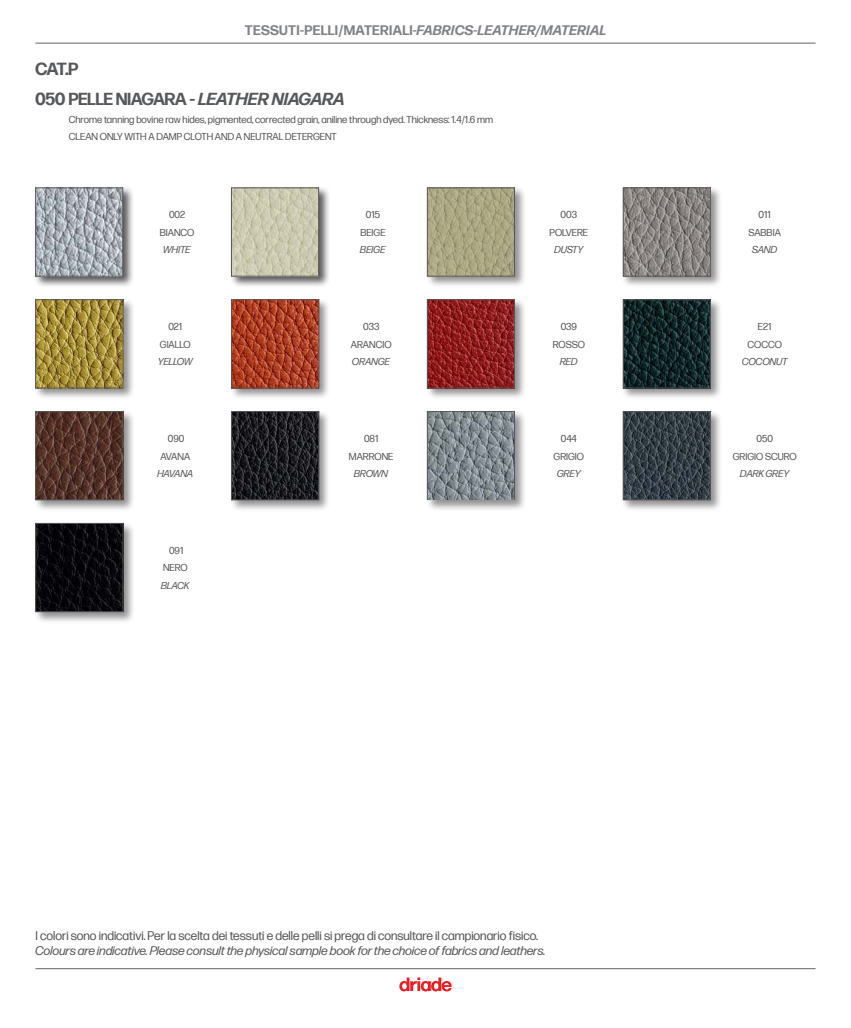
<style>
.page{position:relative;width:851px;height:1028px;background:#fff}
.page>*{position:absolute;margin:0;border:0;box-sizing:border-box;transform-origin:0 0}
.t1{font:700 17.5px "Forma Banner";color:#57585a}
.t2{font:italic 700 17.38px "Forma FB Deck";color:#57585a}
.t3{font:italic 700 13.75px "Forma FB Deck";letter-spacing:.025em;color:#808285}
.t4{font:12.5px "Forma Deck";color:#57585a}
.t5{font:italic 12.5px "Forma FB Deck";color:#57585a}
.t6{font:10px "Forma Deck";color:#57585a}
.t7{font:italic 10px "Forma FB Deck";color:#57585a}
.s1{font-family:"Forma Deck";font-style:normal}
.s2{font-family:"Forma Banner";font-style:normal;font-size:17.5px}
.s3{font-family:"Forma Banner";font-style:normal}
</style>
<div class="page">
<hr style="left:35px;top:43px;width:780px;height:1px;background:#808285">
<hr style="left:35px;top:968px;width:780px;height:1px;background:#808285">
<div style="left:34px;top:298px;width:101px;height:102px;background:#231f20;opacity:.5"></div>
<img style="left:37px;top:301px;width:84px;height:85px">
<div style="left:35px;top:299px;width:88px;height:89px;border:1px solid #57585a"></div>
<div style="left:229px;top:298px;width:102px;height:102px;background:#231f20;opacity:.5"></div>
<img style="left:233px;top:301px;width:84px;height:85px">
<div style="left:231px;top:299px;width:88px;height:89px;border:1px solid #57585a"></div>
<div style="left:34px;top:409px;width:101px;height:103px;background:#231f20;opacity:.5"></div>
<img style="left:37px;top:413px;width:84px;height:85px">
<div style="left:35px;top:411px;width:88px;height:89px;border:1px solid #57585a"></div>
<div style="left:34px;top:521px;width:101px;height:102px;background:#231f20;opacity:.5"></div>
<img style="left:37px;top:525px;width:84px;height:85px">
<div style="left:35px;top:523px;width:88px;height:89px;border:1px solid #57585a"></div>
<div style="left:229px;top:409px;width:102px;height:103px;background:#231f20;opacity:.5"></div>
<img style="left:233px;top:413px;width:84px;height:85px">
<div style="left:231px;top:411px;width:88px;height:89px;border:1px solid #57585a"></div>
<div style="left:425px;top:186px;width:101px;height:102px;background:#231f20;opacity:.5"></div>
<img style="left:429px;top:190px;width:83px;height:84px">
<div style="left:427px;top:188px;width:87px;height:88px;border:1px solid #57585a"></div>
<div style="left:621px;top:186px;width:101px;height:102px;background:#231f20;opacity:.5"></div>
<img style="left:625px;top:190px;width:83px;height:84px">
<div style="left:623px;top:188px;width:87px;height:88px;border:1px solid #57585a"></div>
<div style="left:425px;top:298px;width:101px;height:102px;background:#231f20;opacity:.5"></div>
<img style="left:429px;top:301px;width:83px;height:85px">
<div style="left:427px;top:299px;width:87px;height:89px;border:1px solid #57585a"></div>
<div style="left:621px;top:298px;width:101px;height:102px;background:#231f20;opacity:.5"></div>
<img style="left:625px;top:301px;width:83px;height:85px">
<div style="left:623px;top:299px;width:87px;height:89px;border:1px solid #57585a"></div>
<div style="left:425px;top:409px;width:101px;height:103px;background:#231f20;opacity:.5"></div>
<img style="left:429px;top:413px;width:83px;height:85px">
<div style="left:427px;top:411px;width:87px;height:89px;border:1px solid #57585a"></div>
<div style="left:621px;top:409px;width:101px;height:103px;background:#231f20;opacity:.5"></div>
<img style="left:625px;top:413px;width:83px;height:85px">
<div style="left:623px;top:411px;width:87px;height:89px;border:1px solid #57585a"></div>
<div style="left:34px;top:186px;width:101px;height:102px;background:#231f20;opacity:.75"></div>
<img style="left:37px;top:190px;width:84px;height:84px">
<div style="left:35px;top:188px;width:88px;height:88px;border:1px solid #57585a"></div>
<div style="left:229px;top:186px;width:102px;height:102px;background:#231f20;opacity:.75"></div>
<img style="left:233px;top:190px;width:84px;height:84px">
<div style="left:231px;top:188px;width:88px;height:88px;border:1px solid #57585a"></div>
<svg style="left:399px;top:977px;width:52px;height:14px"></svg>
<p class="t1" style="left:35px;top:57px;width:44px">CAT.P</p>
<p class="t3" style="left:245px;top:22px;width:363px"><span class="s1">TESSUTI-PELLI/MATERIALI</span>-FABRICS-LEATHER/MATERIAL</p>
<p class="t2" style="left:35px;top:88px;width:311px"><span class="s2">050</span> <span class="s3">PELLE NIAGARA -</span> LEATHER NIAGARA</p>
<p class="t6" style="left:69px;top:113px;width:425px">Chrome tanning bovine raw hides, pigmented, corrected grain, aniline through dyed. Thickness: 1.4/1.6 mm</p>
<p class="t6" style="left:69px;top:130px;width:269px">CLEAN ONLY WITH A DAMP CLOTH AND A NEUTRAL DETERGENT</p>
<p class="t6" style="left:169px;top:209px;width:18px">002</p>
<p class="t6" style="left:160px;top:226px;width:36px">BIANCO</p>
<p class="t7" style="left:163px;top:244px;width:29px">WHITE</p>
<p class="t6" style="left:168px;top:321px;width:15px">021</p>
<p class="t6" style="left:160px;top:338px;width:32px">GIALLO</p>
<p class="t7" style="left:158px;top:356px;width:36px">YELLOW</p>
<p class="t6" style="left:168px;top:432px;width:18px">090</p>
<p class="t6" style="left:160px;top:450px;width:31px">AVANA</p>
<p class="t7" style="left:157px;top:467px;width:38px">HAVANA</p>
<p class="t6" style="left:169px;top:544px;width:16px">091</p>
<p class="t6" style="left:163px;top:562px;width:26px">NERO</p>
<p class="t7" style="left:161px;top:579px;width:30px">BLACK</p>
<p class="t6" style="left:366px;top:209px;width:16px">015</p>
<p class="t6" style="left:360px;top:226px;width:27px">BEIGE</p>
<p class="t7" style="left:360px;top:244px;width:27px">BEIGE</p>
<p class="t6" style="left:363px;top:321px;width:18px">033</p>
<p class="t6" style="left:351px;top:338px;width:42px">ARANCIO</p>
<p class="t7" style="left:352px;top:356px;width:39px">ORANGE</p>
<p class="t6" style="left:364px;top:432px;width:16px">081</p>
<p class="t6" style="left:349px;top:450px;width:46px">MARRONE</p>
<p class="t7" style="left:354px;top:467px;width:35px">BROWN</p>
<p class="t6" style="left:560px;top:209px;width:18px">003</p>
<p class="t6" style="left:549px;top:226px;width:40px">POLVERE</p>
<p class="t7" style="left:554px;top:244px;width:30px">DUSTY</p>
<p class="t6" style="left:560px;top:321px;width:18px">039</p>
<p class="t6" style="left:552px;top:338px;width:34px">ROSSO</p>
<p class="t7" style="left:560px;top:356px;width:19px">RED</p>
<p class="t6" style="left:560px;top:432px;width:18px">044</p>
<p class="t6" style="left:553px;top:450px;width:32px">GRIGIO</p>
<p class="t7" style="left:557px;top:467px;width:25px">GREY</p>
<p class="t6" style="left:758px;top:209px;width:14px">011</p>
<p class="t6" style="left:748px;top:226px;width:34px">SABBIA</p>
<p class="t7" style="left:752px;top:244px;width:27px">SAND</p>
<p class="t6" style="left:757px;top:321px;width:15px">E21</p>
<p class="t6" style="left:747px;top:338px;width:36px">COCCO</p>
<p class="t7" style="left:741px;top:356px;width:47px">COCONUT</p>
<p class="t6" style="left:756px;top:432px;width:18px">050</p>
<p class="t6" style="left:732px;top:450px;width:65px">GRIGIO SCURO</p>
<p class="t7" style="left:740px;top:467px;width:50px">DARK GREY</p>
<p class="t4" style="left:35px;top:927px;width:504px">I colori sono indicativi. Per la scelta dei tessuti e delle pelli si prega di consultare il campionario fisico.</p>
<p class="t5" style="left:35px;top:942px;width:512px">Colours are indicative. Please consult the physical sample book for the choice of fabrics and leathers.</p>
</div>
